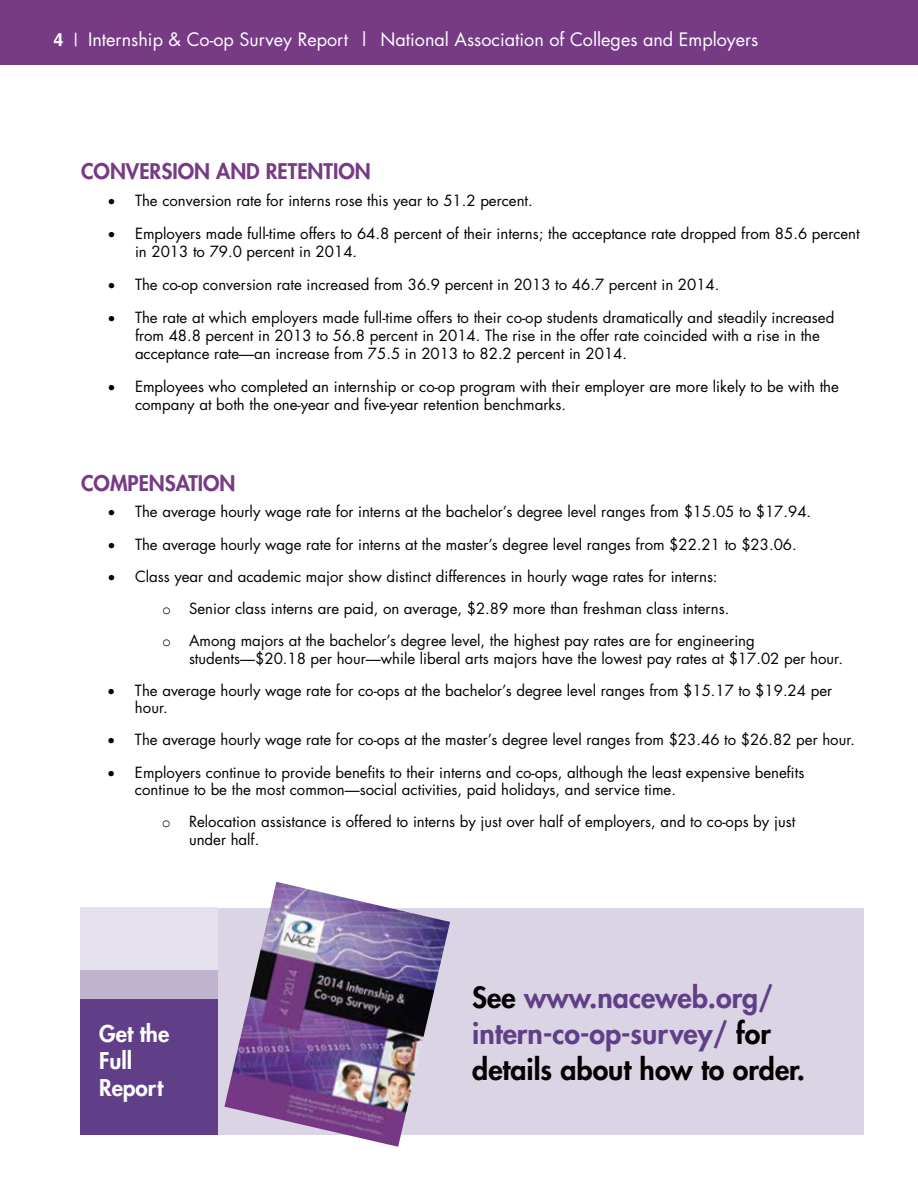
<style>
.page{position:relative;width:918px;height:1188px;background:#fff}
.page>*{position:absolute;margin:0;border:0;box-sizing:border-box;transform-origin:0 0}
.t1{font:800 28.5px/36px "Futura";color:#603f88}
.t2{font:800 22.5px/27px "Futura";color:#fff}
.t3{font:800 21px "Futura";color:#773a85}
.t4{font:18px "Futura";color:#fff}
.t5{font:15px/18px "Futura";color:#000}
.s1{font-family:"Helvetica";font-weight:700}
.s2{font-family:"Helvetica"}
.s3{font-family:"Courier New"}
.s4{color:#000}
</style>
<div class="page">
<div style="left:0;top:0;width:918px;height:65px;background:#773a85"></div>
<div style="left:81px;top:999px;width:137px;height:136px;background:#603f88"></div>
<div style="left:81px;top:908px;width:137px;height:88px;background:#e5e1ec"></div>
<div style="left:218px;top:908px;width:646px;height:227px;background:#dbd4e4"></div>
<div style="left:81px;top:970px;width:137px;height:29px;background:#bfb3cf"></div>
<img style="left:224px;top:882px;width:226px;height:265px">
<p class="t4" style="left:53px;top:27px;width:707px"><span class="s1">4</span> <span class="s2">|</span> Internship &amp; Co-op Survey Report | National Association of Colleges and Employers</p>
<h3 class="t3" style="left:81px;top:157px;width:291px">CONVERSION AND RETENTION</h3>
<p class="t5" style="left:108px;top:191px;width:426px">• The conversion rate for interns rose this year to 51.2 percent.</p>
<p class="t5" style="left:135px;top:224px;width:726px;text-indent:-27px">• Employers made full-time offers to 64.8 percent of their interns; the acceptance rate dropped from 85.6 percent in 2013 to 79.0 percent in 2014.</p>
<p class="t5" style="left:108px;top:275px;width:613px">• The co-op conversion rate increased from 36.9 percent in 2013 to 46.7 percent in 2014.</p>
<p class="t5" style="left:135px;top:308px;width:701px;text-indent:-27px">• The rate at which employers made full-time offers to their co-op students dramatically and steadily increased from 48.8 percent in 2013 to 56.8 percent in 2014. The rise in the offer rate coincided with a rise in the acceptance rate—an increase from 75.5 in 2013 to 82.2 percent in 2014.</p>
<p class="t5" style="left:135px;top:377px;width:705px;text-indent:-27px">• Employees who completed an internship or co-op program with their employer are more likely to be with the company at both the one-year and five-year retention benchmarks.</p>
<h3 class="t3" style="left:81px;top:469px;width:156px">COMPENSATION</h3>
<p class="t5" style="left:108px;top:503px;width:705px">• The average hourly wage rate for interns at the bachelor’s degree level ranges from $15.05 to $17.94.</p>
<p class="t5" style="left:108px;top:535px;width:690px">• The average hourly wage rate for interns at the master’s degree level ranges from $22.21 to $23.06.</p>
<p class="t5" style="left:162px;top:560px;width:594px;line-height:32.2px;text-indent:-54px">• Class year and academic major show distinct differences in hourly wage rates for interns:<br><span class="s3">o</span> Senior class interns are paid, on average, $2.89 more than freshman class interns.<br><span class="s3">o</span> Among majors at the bachelor’s degree level, the highest pay rates are for engineering</p>
<p class="t5" style="left:189px;top:649px;width:655px">students—$20.18 per hour—while liberal arts majors have the lowest pay rates at $17.02 per hour.</p>
<p class="t5" style="left:135px;top:681px;width:699px;line-height:17.2px;text-indent:-27px">• The average hourly wage rate for co-ops at the bachelor’s degree level ranges from $15.17 to $19.24 per hour.</p>
<p class="t5" style="left:108px;top:731px;width:749px">• The average hourly wage rate for co-ops at the master’s degree level ranges from $23.46 to $26.82 per hour.</p>
<p class="t5" style="left:135px;top:763px;width:671px;line-height:17.2px;text-indent:-27px">• Employers continue to provide benefits to their interns and co-ops, although the least expensive benefits continue to be the most common—social activities, paid holidays, and service time.</p>
<p class="t5" style="left:189px;top:812px;width:608px;text-indent:-27px"><span class="s3">o</span> Relocation assistance is offered to interns by just over half of employers, and to co-ops by just under half.</p>
<h2 class="t2" style="left:99px;top:1020px;width:72px">Get the<br>Full<br>Report</h2>
<h1 class="t1" style="left:472px;top:979px;width:334px"><span class="s4">See</span> www.naceweb.org/ intern-co-op-survey/ <span class="s4">for details about how to order.</span></h1>
</div>
